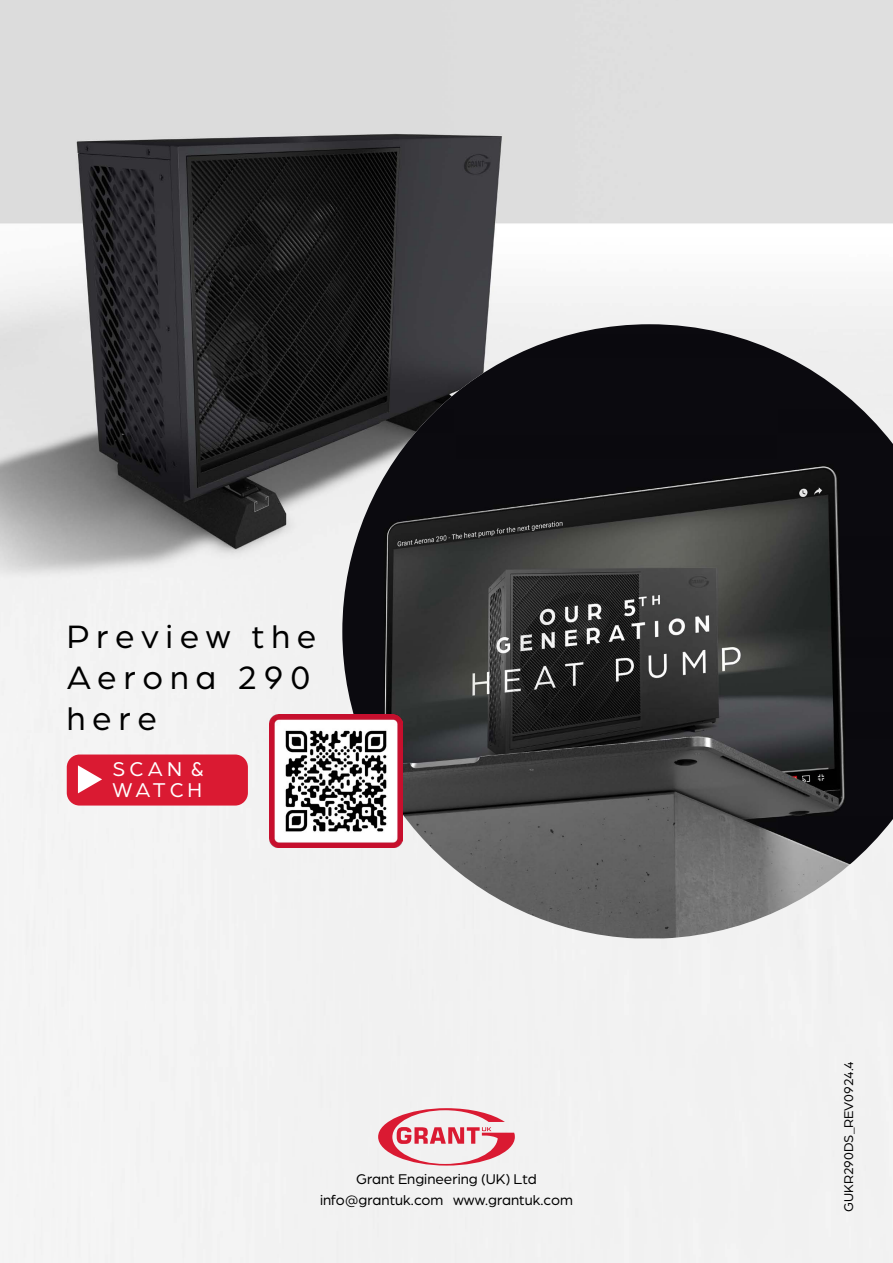
<style>
.page{position:relative;width:893px;height:1263px;background:#fff}
.page>*{position:absolute;margin:0;border:0;box-sizing:border-box;transform-origin:0 0}
.t1{font:34.5px/41.4px "Arboria";letter-spacing:.2em;color:#000}
.t2{font:21.3px/21px "Arboria";letter-spacing:.2em;color:#fff}
.t3{font:15px/21px "Arboria";color:#000;text-align:center}
.t4{font:13.5px "Arboria";color:#000}
</style>
<div class="page">
<img style="left:0;top:0;width:893px;height:1263px">
<img style="left:342px;top:324px;width:551px;height:614px">
<svg style="left:378px;top:1108px;width:137px;height:57px"></svg>
<img style="left:269px;top:714px;width:133px;height:133px">
<div style="left:67px;top:754px;width:181px;height:51px;background:#da1a32;border-radius:13px"></div>
<svg style="left:78px;top:765px;width:24px;height:28px"></svg>
<h1 class="t1" style="left:67px;top:614px;width:251px">Preview the<br>Aerona 290 here</h1>
<h2 class="t2" style="left:112px;top:758px;width:92px">SCAN &amp;<br>WATCH</h2>
<p class="t3" style="left:320px;top:1168px;width:254px">Grant Engineering (UK) Ltd info@grantuk.com www.grantuk.com</p>
<p class="t4" style="left:840px;top:1212px;width:152px;rotate:-90deg">GUKR290DS_REV0924.4</p>
</div>
